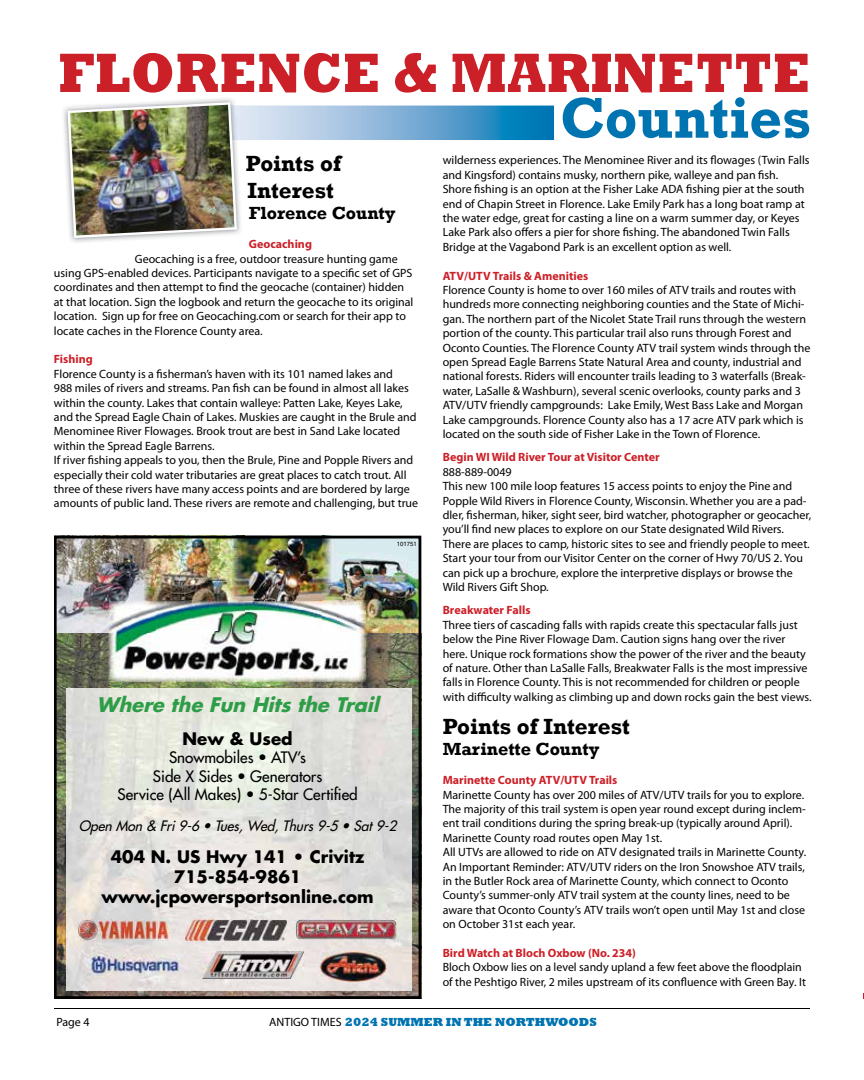
<style>
.page{position:relative;width:864px;height:1080px;background:#fff}
.page>*{position:absolute;margin:0;border:0;box-sizing:border-box;transform-origin:0 0}
.t1{font:800 58.5px "Rockwell";letter-spacing:-.02em;color:#cc2028;scale:.9 1}
.t2{font:700 58.5px "Rockwell";color:#0073b1}
.t3{font:700 22.5px/27px "Rockwell";color:#000}
.t4{font:italic 700 19.65px "Futura";color:#2e9d47}
.t5{font:700 18px "Rockwell";color:#000}
.t6{font:700 16.8px/20.1px "Futura";color:#000;text-align:center}
.t7{font:15.45px/18.5px "Futura";color:#000;text-align:center}
.t8{font:italic 13.95px "Futura";color:#000}
.t9{font:12px/14.4px "Myriad Pro";color:#000}
.t10{font:700 12px "Myriad Pro";color:#cc2028}
.t11{font:800 12px "Rockwell";color:#0073b1}
.t12{font:6px "Helvetica";color:#000}
.s1{font-family:"Myriad Pro";font-weight:400;color:#000}
</style>
<div class="page">
<img style="left:58px;top:540px;width:85px;height:93px">
<img style="left:143px;top:540px;width:89px;height:61px">
<img style="left:232px;top:540px;width:90px;height:61px">
<img style="left:322px;top:540px;width:95px;height:93px">
<img style="left:58px;top:633px;width:359px;height:362px">
<img style="left:67px;top:689px;width:344px;height:302px">
<div style="left:54px;top:536px;width:367px;height:463px;border:3px solid #000"></div>
<img style="left:109px;top:601px;width:257px;height:81px">
<img style="left:143px;top:601px;width:13px;height:29px">
<img style="left:245px;top:601px;width:77px;height:1px">
<img style="left:232px;top:601px;width:13px;height:29px">
<img style="left:79px;top:920px;width:91px;height:21px">
<img style="left:185px;top:920px;width:101px;height:21px">
<img style="left:295px;top:920px;width:101px;height:20px">
<img style="left:319px;top:951px;width:68px;height:31px">
<img style="left:86px;top:955px;width:101px;height:21px">
<img style="left:203px;top:951px;width:100px;height:27px">
<hr style="left:54px;top:1008px;width:756px;height:1px;background:#000">
<img style="left:62px;top:102px;width:492px;height:136px">
<h1 class="t1" style="left:58px;top:39px;width:838px">FLORENCE &amp; MARINETTE</h1>
<h1 class="t2" style="left:560px;top:83px;width:253px">Counties</h1>
<h2 class="t3" style="left:246px;top:150px;width:97px">Points of<br>Interest</h2>
<h3 class="t5" style="left:249px;top:203px;width:148px">Florence County</h3>
<p class="t10" style="left:249px;top:236px;width:65px">Geocaching</p>
<p class="t9" style="left:54px;top:251px;width:361px;text-indent:81px">Geocaching is a free, outdoor treasure hunting game using GPS-enabled devices. Participants navigate to a specific set of GPS coordinates and then attempt to find the geocache (container) hidden at that location. Sign the logbook and return the geocache to its original location. Sign up for free on Geocaching.com or search for their app to locate caches in the Florence County area.</p>
<p class="t10" style="left:54px;top:352px;width:40px">Fishing</p>
<p class="t9" style="left:54px;top:366px;width:366px">Florence County is a fisherman’s haven with its 101 named lakes and<br>988 miles of rivers and streams. Pan fish can be found in almost all lakes within the county. Lakes that contain walleye: Patten Lake, Keyes Lake, and the Spread Eagle Chain of Lakes. Muskies are caught in the Brule and Menominee River Flowages. Brook trout are best in Sand Lake located within the Spread Eagle Barrens.<br>If river fishing appeals to you, then the Brule, Pine and Popple Rivers and especially their cold water tributaries are great places to catch trout. All three of these rivers have many access points and are bordered by large amounts of public land. These rivers are remote and challenging, but true</p>
<p class="t9" style="left:443px;top:153px;width:368px">wilderness experiences. The Menominee River and its flowages (Twin Falls and Kingsford) contains musky, northern pike, walleye and pan fish.<br>Shore fishing is an option at the Fisher Lake ADA fishing pier at the south end of Chapin Street in Florence. Lake Emily Park has a long boat ramp at the water edge, great for casting a line on a warm summer day, or Keyes Lake Park also offers a pier for shore fishing. The abandoned Twin Falls Bridge at the Vagabond Park is an excellent option as well.</p>
<p class="t10" style="left:443px;top:268px;width:147px">ATV/UTV Trails &amp; Amenities</p>
<p class="t9" style="left:443px;top:283px;width:369px">Florence County is home to over 160 miles of ATV trails and routes with hundreds more connecting neighboring counties and the State of Michi&shy;gan. The northern part of the Nicolet State Trail runs through the western portion of the county. This particular trail also runs through Forest and Oconto Counties. The Florence County ATV trail system winds through the open Spread Eagle Barrens State Natural Area and county, industrial and national forests. Riders will encounter trails leading to 3 waterfalls (Break&shy;water, LaSalle &amp; Washburn), several scenic overlooks, county parks and 3<br>ATV/UTV friendly campgrounds: Lake Emily, West Bass Lake and Morgan Lake campgrounds. Florence County also has a 17 acre ATV park which is located on the south side of Fisher Lake in the Town of Florence.</p>
<p class="t10" style="left:443px;top:449px;width:219px">Begin WI Wild River Tour at Visitor Center</p>
<p class="t9" style="left:443px;top:464px;width:370px">888-889-0049<br>This new 100 mile loop features 15 access points to enjoy the Pine and Popple Wild Rivers in Florence County, Wisconsin. Whether you are a pad&shy;dler, fisherman, hiker, sight seer, bird watcher, photographer or geocacher, you’ll find new places to explore on our State designated Wild Rivers.<br>There are places to camp, historic sites to see and friendly people to meet.<br>Start your tour from our Visitor Center on the corner of Hwy 70/US 2. You can pick up a brochure, explore the interpretive displays or browse the Wild Rivers Gift Shop.</p>
<p class="t10" style="left:443px;top:602px;width:89px">Breakwater Falls</p>
<p class="t9" style="left:443px;top:617px;width:370px">Three tiers of cascading falls with rapids create this spectacular falls just below the Pine River Flowage Dam. Caution signs hang over the river here. Unique rock formations show the power of the river and the beauty of nature. Other than LaSalle Falls, Breakwater Falls is the most impressive falls in Florence County. This is not recommended for children or people with difficulty walking as climbing up and down rocks gain the best views.</p>
<h2 class="t3" style="left:443px;top:713px;width:189px">Points of Interest</h2>
<h3 class="t5" style="left:443px;top:738px;width:158px">Marinette County</h3>
<p class="t10" style="left:443px;top:772px;width:176px">Marinette County ATV/UTV Trails</p>
<p class="t9" style="left:443px;top:787px;width:365px">Marinette County has over 200 miles of ATV/UTV trails for you to explore.<br>The majority of this trail system is open year round except during inclem&shy;ent trail conditions during the spring break-up (typically around April).<br>Marinette County road routes open May 1st.<br>All UTVs are allowed to ride on ATV designated trails in Marinette County.<br>An Important Reminder: ATV/UTV riders on the Iron Snowshoe ATV trails, in the Butler Rock area of Marinette County, which connect to Oconto County’s summer-only ATV trail system at the county lines, need to be aware that Oconto County’s ATV trails won’t open until May 1st and close on October 31st each year.</p>
<p class="t10" style="left:443px;top:945px;width:195px">Bird Watch at Bloch Oxbow (No. 234)</p>
<p class="t9" style="left:443px;top:960px;width:365px">Bloch Oxbow lies on a level sandy upland a few feet above the floodplain of the Peshtigo River, 2 miles upstream of its confluence with Green Bay. It</p>
<p class="t12" style="left:397px;top:540px;width:22px">101751</p>
<h3 class="t4" style="left:97px;top:692px;width:289px">Where the Fun Hits the Trail</h3>
<h3 class="t6" style="left:182px;top:728px;width:112px">New &amp; Used</h3>
<p class="t7" style="left:117px;top:748px;width:242px">Snowmobiles • ATV’s<br>Side X Sides • Generators<br>Service (All Makes) • 5-Star Certified</p>
<p class="t8" style="left:79px;top:817px;width:323px">Open Mon &amp; Fri 9-6 • Tues, Wed, Thurs 9-5 • Sat 9-2</p>
<h3 class="t6" style="left:102px;top:846px;width:274px">404 N. US Hwy 141 • Crivitz<br>715-854-9861 www.jcpowersportsonline.com</h3>
<p class="t9" style="left:56px;top:1015px;width:35px">Page 4</p>
<p class="t11" style="left:269px;top:1015px;width:329px"><span class="s1">ANTIGO TIMES</span> 2024 SUMMER IN THE NORTHWOODS</p>
</div>
